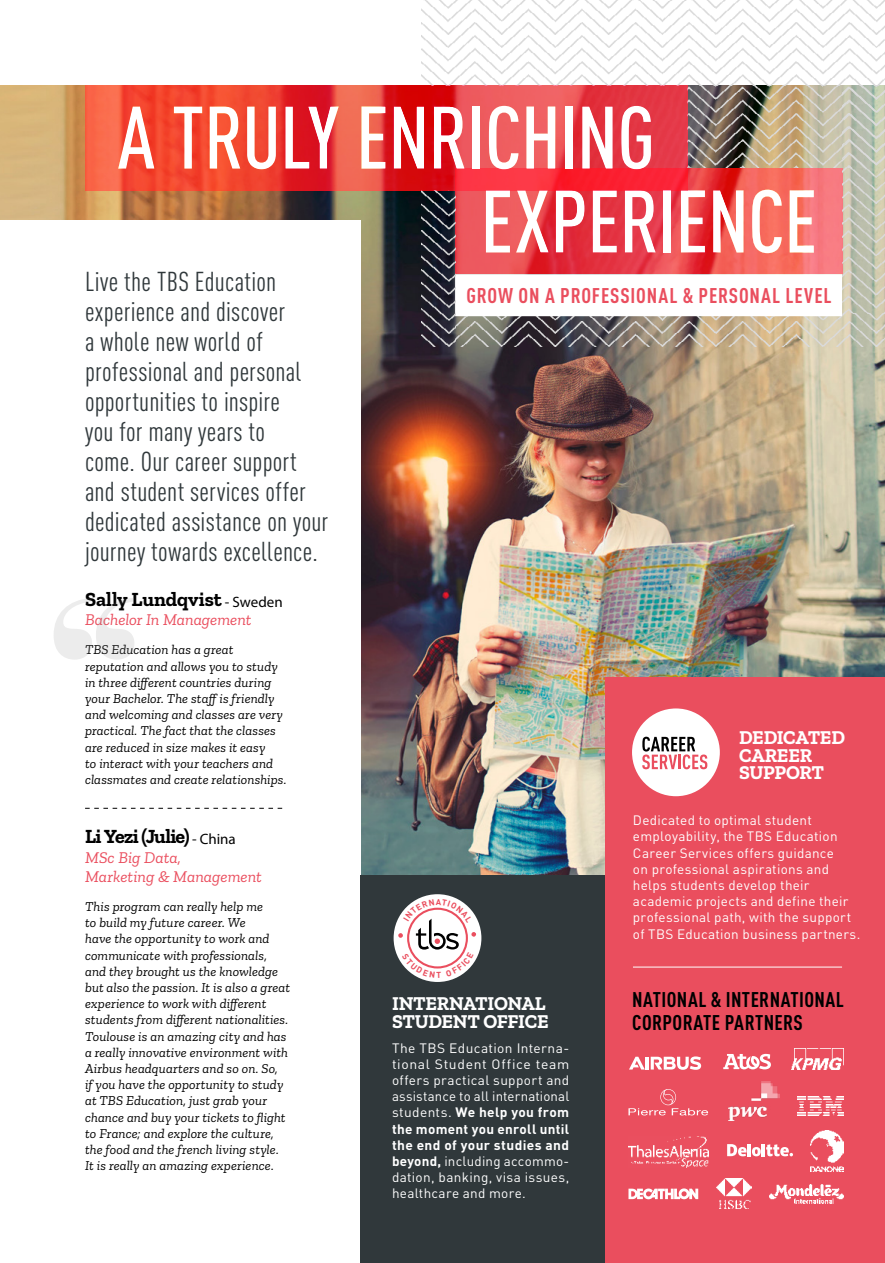
<style>
.page{position:relative;width:885px;height:1263px;background:#fff}
.page>*{position:absolute;margin:0;border:0;box-sizing:border-box;transform-origin:0 0}
.t1{font:500 condensed 87.15px "DINOT";letter-spacing:-.01em;color:#fff}
.t2{font:condensed 27px/30px "DINOT";letter-spacing:.01em;color:#30383b}
.t3{font:700 condensed 21px/22.5px "DINOT";letter-spacing:.02em;color:#000}
.t4{font:700 condensed 21px "DINOT";letter-spacing:.04em;color:#ea4e5e}
.t5{font:700 19.95px "Zilla Slab";letter-spacing:-.01em;color:#000}
.t6{font:700 19.95px "Zilla Slab";letter-spacing:-.035em;color:#000}
.t7{font:700 19.5px/17.4px "Zilla Slab";letter-spacing:-.02em;color:#fff}
.t8{font:italic 16.35px/19.5px "Zilla Slab";color:#ea4e5e}
.t9{font:italic 13.5px/16.2px "Zilla Slab";letter-spacing:.01em;color:#000}
.t10{font:13.5px/16.2px "DINOT";letter-spacing:.02em;color:#fff;text-align:justify}
.s1{font-family:"Myriad Pro";font-weight:400;font-size:15px}
.s2{font-weight:700}
</style>
<div class="page">
<img style="left:0;top:85px;width:884px;height:790px">
<div style="left:0;top:220px;width:360px;height:727px;background:#fff"></div>
<img style="left:455px;top:314px;width:429px;height:32px">
<svg style="left:455px;top:169px;width:387px;height:105px;background:#ec4d51"></svg>
<div style="left:455px;top:274px;width:386px;height:42px;background:#fff"></div>
<svg style="left:85px;top:808px;width:197px;height:1px"></svg>
<svg style="left:54px;top:598px;width:80px;height:62px"></svg>
<div style="left:360px;top:875px;width:245px;height:388px;background:#30383b"></div>
<div style="left:393px;top:894px;width:88px;height:88px;background:#fff;border-radius:50%"></div>
<div style="left:605px;top:677px;width:279px;height:586px;background:#ea4e5e"></div>
<svg style="left:629px;top:1056px;width:72px;height:14px"></svg>
<svg style="left:723px;top:1054px;width:47px;height:15px"></svg>
<img style="left:791px;top:1049px;width:51px;height:21px">
<img style="left:629px;top:1136px;width:79px;height:31px">
<img style="left:810px;top:1130px;width:33px;height:42px">
<svg style="left:727px;top:1144px;width:66px;height:12px"></svg>
<img style="left:797px;top:1097px;width:46px;height:18px">
<svg style="left:628px;top:1089px;width:80px;height:26px"></svg>
<img style="left:728px;top:1081px;width:51px;height:39px">
<img style="left:716px;top:1178px;width:35px;height:30px">
<img style="left:769px;top:1184px;width:74px;height:19px">
<svg style="left:628px;top:1188px;width:70px;height:11px"></svg>
<div style="left:632px;top:708px;width:87px;height:88px;background:#fff;border-radius:50%"></div>
<svg style="left:642px;top:737px;width:65px;height:32px"></svg>
<hr style="left:633px;top:967px;width:208px;height:1px;background:#fff">
<img style="left:421px;top:190px;width:34px;height:156px">
<img style="left:421px;top:0;width:463px;height:85px">
<img style="left:687px;top:85px;width:155px;height:83px">
<img style="left:842px;top:85px;width:42px;height:229px">
<svg style="left:85px;top:85px;width:602px;height:105px;background:#ea3d39"></svg>
<svg style="left:398px;top:898px;width:78px;height:80px"></svg>
<h1 class="t1" style="left:118px;top:76px;width:538px">A TRULY ENRICHING</h1>
<p class="t2" style="left:85px;top:265px;width:244px">Live the TBS Education experience and discover<br>a whole new world of professional and personal opportunities to inspire<br>you for many years to<br>come. Our career support and student services offer dedicated assistance on your journey towards excellence.</p>
<h3 class="t5" style="left:85px;top:588px;width:199px">Sally Lundqvist <span class="s1">- Sweden</span></h3>
<p class="t8" style="left:85px;top:610px;width:168px">Bachelor In Management</p>
<p class="t9" style="left:85px;top:642px;width:203px">TBS Education has a great reputation and allows you to study in three different countries during your Bachelor. The staff is friendly and welcoming and classes are very practical. The fact that the classes are reduced in size makes it easy<br>to interact with your teachers and classmates and create relationships.</p>
<h3 class="t6" style="left:85px;top:825px;width:152px">Li Yezi (Julie) <span class="s1">- China</span></h3>
<p class="t8" style="left:85px;top:847px;width:178px">MSc Big Data,<br>Marketing &amp; Management</p>
<p class="t9" style="left:85px;top:898px;width:206px">This program can really help me<br>to build my future career. We<br>have the opportunity to work and communicate with professionals, and they brought us the knowledge but also the passion. It is also a great experience to work with different students from different nationalities.<br>Toulouse is an amazing city and has a really innovative environment with Airbus headquarters and so on. So,<br>if you have the opportunity to study at TBS Education, just grab your chance and buy your tickets to flight to France; and explore the culture, the food and the french living style.<br>It is really an amazing experience.</p>
<h1 class="t1" style="left:480px;top:159px;width:338px">EXPERIENCE</h1>
<h3 class="t4" style="left:466px;top:280px;width:366px">GROW ON A PROFESSIONAL &amp; PERSONAL LEVEL</h3>
<h3 class="t7" style="left:739px;top:729px;width:107px">DEDICATED<br>CAREER<br>SUPPORT</h3>
<p class="t10" style="left:633px;top:811px;width:229px;text-align:left">Dedicated to optimal student employability, the TBS Education Career Services offers guidance<br>on professional aspirations and helps students develop their academic projects and define their professional path, with the support of TBS Education business partners.</p>
<h3 class="t7" style="left:392px;top:995px;width:158px">INTERNATIONAL<br>STUDENT OFFICE</h3>
<h3 class="t3" style="left:632px;top:987px;width:213px">NATIONAL &amp; INTERNATIONAL<br>CORPORATE PARTNERS</h3>
<p class="t10" style="left:392px;top:1038px;width:179px">The TBS Education Interna&shy;tional Student Office team offers practical support and assistance to all international students. <span class="s2">We help you from the moment you enroll until the end of your studies and beyond,</span> including accommo&shy;dation, banking, visa issues, healthcare and more.</p>
</div>
